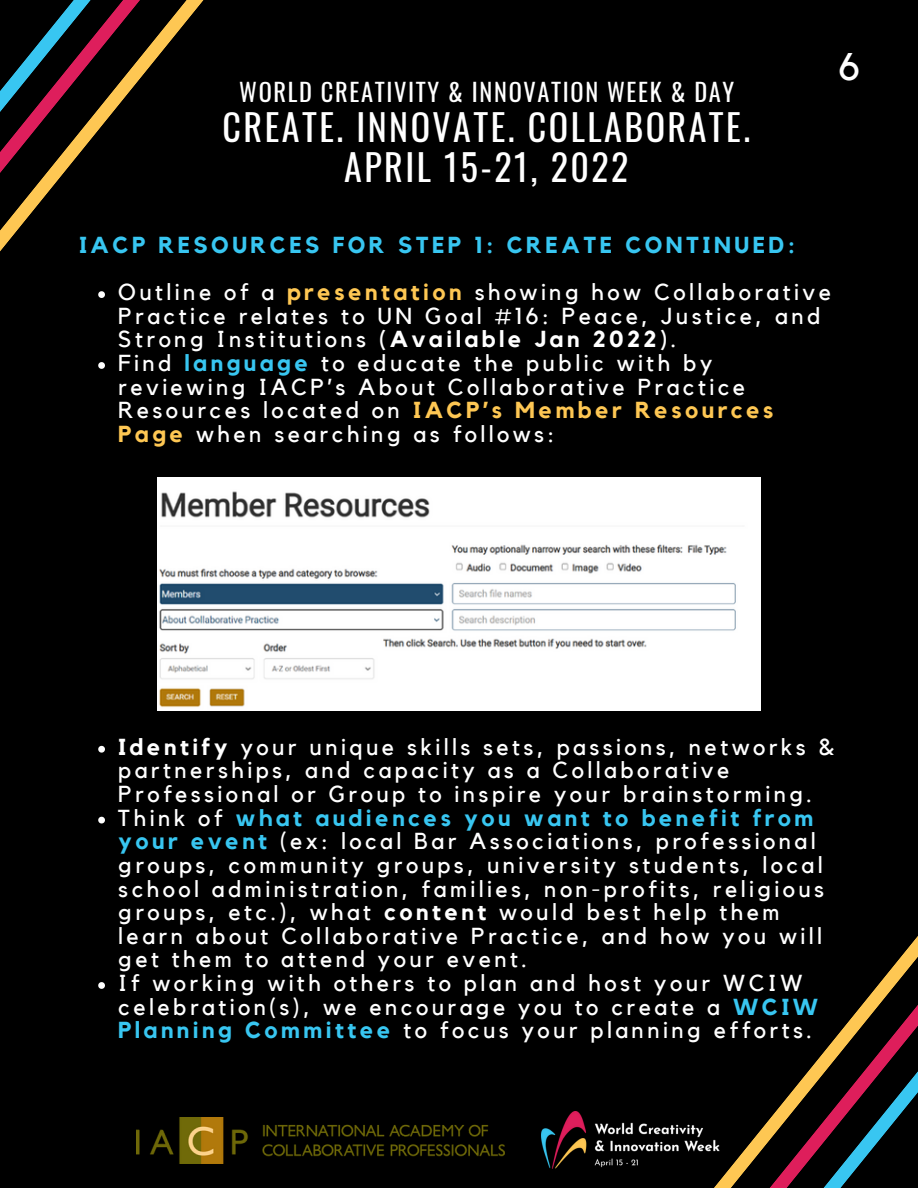
<style>
.page{position:relative;width:918px;height:1188px;background:#000}
.page>*{position:absolute;margin:0;border:0;box-sizing:border-box;transform-origin:0 0}
.t1{font:38.4px "Kollektif";color:#fff}
.t2{font:36px "Oswald";letter-spacing:.07em;color:#fff}
.t3{font:24.45px "Oswald";letter-spacing:.07em;color:#fff}
.t4{font:23.1px/23.7px "Kollektif";letter-spacing:.15em;color:#fff}
.t5{font:700 23.1px "Kollektif";letter-spacing:.15em;color:#38c6f1}
.s1{font-weight:700;color:#fec753}
.s2{font-weight:700}
.s3{font-weight:700;color:#38c6f1}
</style>
<div class="page">
<svg style="left:0;top:0;width:204px;height:252px"></svg>
<svg style="left:739px;top:936px;width:179px;height:252px"></svg>
<img style="left:541px;top:1111px;width:178px;height:58px">
<img style="left:136px;top:1117px;width:368px;height:46px">
<img style="left:158px;top:478px;width:603px;height:233px">
<svg style="left:98px;top:291px;width:7px;height:7px"></svg>
<svg style="left:98px;top:362px;width:7px;height:7px"></svg>
<svg style="left:98px;top:746px;width:7px;height:7px"></svg>
<svg style="left:98px;top:817px;width:7px;height:6px"></svg>
<svg style="left:98px;top:982px;width:7px;height:7px"></svg>
<p class="t3" style="left:239px;top:73px;width:497px">WORLD CREATIVITY &amp; INNOVATION WEEK &amp; DAY</p>
<p class="t2" style="left:223px;top:99px;width:529px">CREATE. INNOVATE. COLLABORATE.</p>
<p class="t2" style="left:344px;top:139px;width:286px">APRIL 15-21, 2022</p>
<p class="t1" style="left:838px;top:49px;width:23px">6</p>
<p class="t5" style="left:79px;top:234px;width:717px">IACP RESOURCES FOR STEP 1: CREATE CONTINUED:</p>
<p class="t4" style="left:118px;top:281px;width:714px">Outline of a <span class="s1">presentation</span> showing how Collaborative<br>Practice relates to UN Goal #16: Peace, Justice, and<br>Strong Institutions <span class="s2">(Available Jan 2022)</span>.</p>
<p class="t4" style="left:118px;top:352px;width:657px">Find <span class="s3">language</span> to educate the public with by reviewing IACP’s About Collaborative Practice Resources located on <span class="s1">IACP’s Member Resources Page</span> when searching as follows:</p>
<p class="t4" style="left:118px;top:736px;width:717px"><span class="s2">Identify</span> your unique skills sets, passions, networks &amp; partnerships, and capacity as a Collaborative<br>Professional or Group to inspire your brainstorming.</p>
<p class="t4" style="left:118px;top:807px;width:707px">Think of <span class="s3">what audiences you want to benefit from your event</span> (ex: local Bar Associations, professional groups, community groups, university students, local school administration, families, non-profits, religious groups, etc.), what <span class="s2">content</span> would best help them learn about Collaborative Practice, and how you will get them to attend your event.</p>
<p class="t4" style="left:118px;top:972px;width:702px">If working with others to plan and host your WCIW celebration(s), we encourage you to create a <span class="s3">WCIW<br>Planning Committee</span> to focus your planning efforts.</p>
</div>
